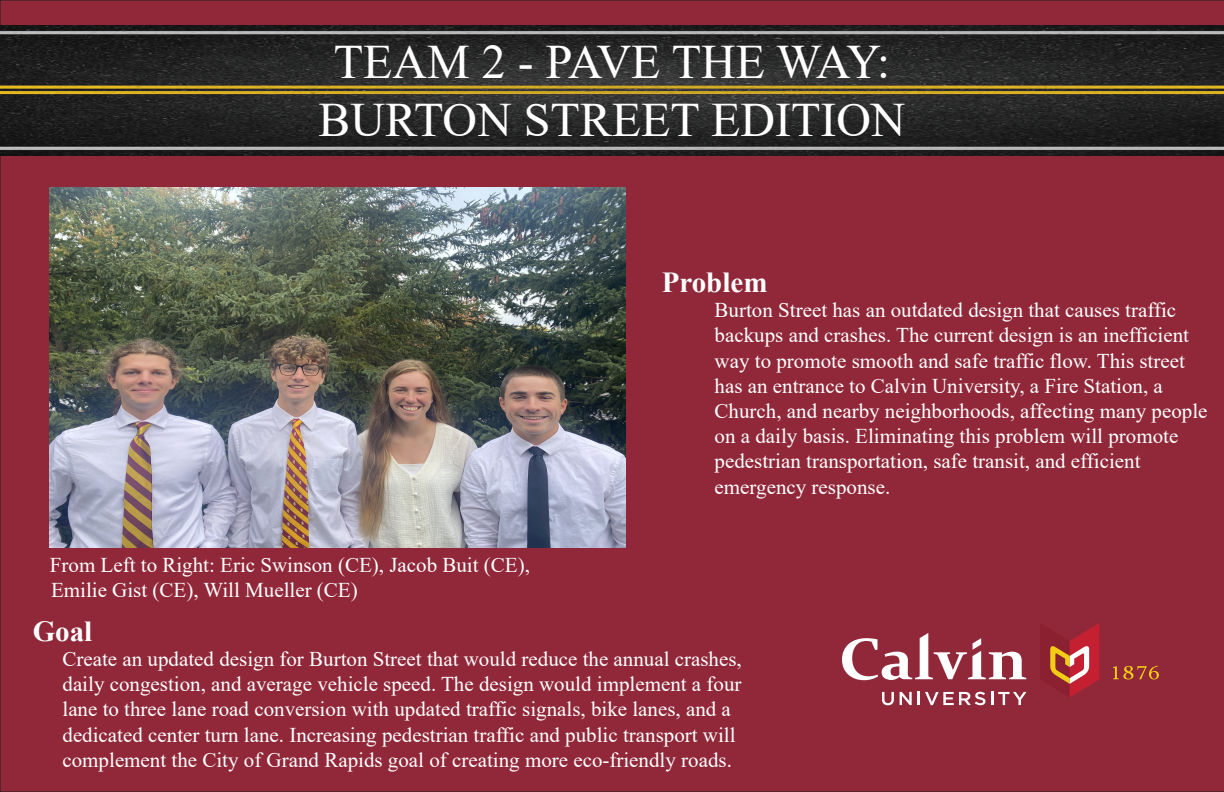
<style>
.page{position:relative;width:1224px;height:792px;background:#91283a}
.page>*{position:absolute;margin:0;border:0;box-sizing:border-box;transform-origin:0 0}
.t1{font:48px/57.6px "Times New Roman";color:#fff;text-align:center}
.t2{font:700 29px "Times New Roman";color:#fff}
.t3{font:21px/25.2px "Times New Roman";color:#fff}
</style>
<div class="page">
<img style="left:0;top:25px;width:1224px;height:131px">
<svg style="left:1040px;top:623px;width:60px;height:74px;background:#ad3e40"></svg>
<svg style="left:1113px;top:666px;width:46px;height:13px"></svg>
<svg style="left:842px;top:633px;width:184px;height:47px"></svg>
<svg style="left:882px;top:692px;width:12px;height:13px"></svg>
<svg style="left:900px;top:692px;width:12px;height:13px"></svg>
<svg style="left:918px;top:692px;width:67px;height:13px"></svg>
<svg style="left:991px;top:692px;width:35px;height:13px"></svg>
<img style="left:50px;top:188px;width:576px;height:360px">
<h1 class="t1" style="left:318px;top:32px;width:589px">TEAM 2 - PAVE THE WAY:<br>BURTON STREET EDITION</h1>
<p class="t3" style="left:50px;top:551px;width:482px">From Left to Right: Eric Swinson (CE), Jacob Buit (CE),<br>Emilie Gist (CE), Will Mueller (CE)</p>
<h2 class="t2" style="left:662px;top:261px;width:107px">Problem</h2>
<p class="t3" style="left:715px;top:297px;width:495px">Burton Street has an outdated design that causes traffic backups and crashes. The current design is an inefficient way to promote smooth and safe traffic flow. This street has an entrance to Calvin University, a Fire Station, a Church, and nearby neighborhoods, affecting many people on a daily basis. Eliminating this problem will promote pedestrian transportation, safe transit, and efficient emergency response.</p>
<h2 class="t2" style="left:33px;top:610px;width:61px">Goal</h2>
<p class="t3" style="left:62px;top:646px;width:681px">Create an updated design for Burton Street that would reduce the annual crashes, daily congestion, and average vehicle speed. The design would implement a four lane to three lane road conversion with updated traffic signals, bike lanes, and a dedicated center turn lane. Increasing pedestrian traffic and public transport will complement the City of Grand Rapids goal of creating more eco-friendly roads.</p>
</div>
